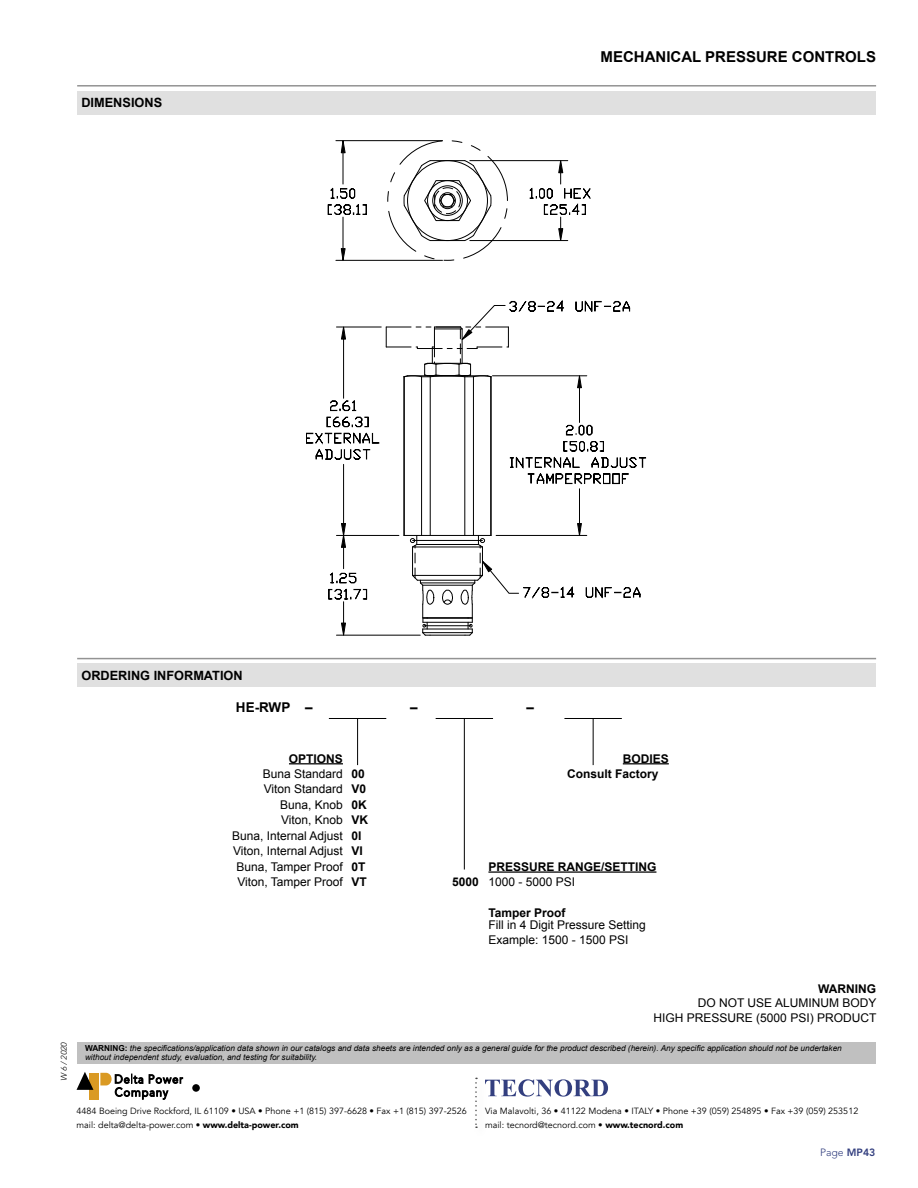
<style>
.page{position:relative;width:918px;height:1188px;background:#fff}
.page>*{position:absolute;margin:0;border:0;box-sizing:border-box;transform-origin:0 0}
.t1{font:700 15px "Arial";color:#000}
.t2{font:700 13.5px "Arial";color:#000}
.t3{font:700 12.75px "Arial";color:#000}
.t4{font:12px/14.4px "Arial";color:#000}
.t5{font:700 12px "Arial";color:#000}
.t6{font:300 10.5px "Avenir LT Std";color:#333f7f}
.t7{font:9px/13.5px "Avenir";color:#000}
.t8{font:italic 8.25px/9.9px "Arial";color:#000}
.t9{font:italic 300 8.25px "Avenir LT Std";color:#000}
.s1{font-weight:700}
.s2{font-weight:700;font-style:normal}
.s3{font-weight:900}
.s4{font-weight:800}
</style>
<div class="page">
<svg style="left:488px;top:1079px;width:120px;height:18px"></svg>
<svg style="left:475px;top:1078px;width:2px;height:50px"></svg>
<div style="left:77px;top:1043px;width:798px;height:21px;background:#c0c0c0"></div>
<div style="left:192px;top:1084px;width:8px;height:8px;background:#000;border-radius:50%"></div>
<div style="left:89px;top:1073px;width:10px;height:26px;background:#da9a23"></div>
<svg style="left:77px;top:1072px;width:16px;height:18px"></svg>
<svg style="left:100px;top:1073px;width:84px;height:27px"></svg>
<hr style="left:336px;top:535px;width:63px;height:1px;background:#000">
<hr style="left:336px;top:327px;width:45px;height:1px;background:#000">
<hr style="left:343px;top:464px;width:1px;height:60px;background:#000">
<hr style="left:343px;top:339px;width:1px;height:59px;background:#000">
<svg style="left:341px;top:326px;width:5px;height:14px"></svg>
<svg style="left:330px;top:400px;width:26px;height:11px"></svg>
<svg style="left:306px;top:417px;width:73px;height:43px"></svg>
<hr style="left:579px;top:489px;width:1px;height:35px;background:#000">
<hr style="left:579px;top:388px;width:1px;height:34px;background:#000">
<svg style="left:566px;top:425px;width:27px;height:10px"></svg>
<svg style="left:510px;top:441px;width:136px;height:43px"></svg>
<hr style="left:336px;top:140px;width:107px;height:1px;background:#000">
<hr style="left:336px;top:260px;width:107px;height:1px;background:#000">
<hr style="left:343px;top:153px;width:1px;height:31px;background:#000">
<hr style="left:343px;top:217px;width:1px;height:32px;background:#000">
<svg style="left:341px;top:140px;width:5px;height:13px"></svg>
<svg style="left:341px;top:248px;width:5px;height:13px"></svg>
<svg style="left:328px;top:188px;width:39px;height:27px"></svg>
<hr style="left:470px;top:160px;width:98px;height:1px;background:#000">
<hr style="left:470px;top:240px;width:98px;height:1px;background:#000">
<svg style="left:529px;top:160px;width:62px;height:82px"></svg>
<hr style="left:336px;top:635px;width:84px;height:1px;background:#000">
<svg style="left:330px;top:523px;width:27px;height:60px"></svg>
<svg style="left:328px;top:589px;width:39px;height:47px"></svg>
<hr style="left:423px;top:618px;width:49px;height:1px;background:#000">
<hr style="left:423px;top:622px;width:49px;height:1px;background:#000">
<svg style="left:442px;top:590px;width:11px;height:15px"></svg>
<hr style="left:423px;top:617px;width:49px;height:1px;background:#000">
<hr style="left:423px;top:629px;width:49px;height:1px;background:#000">
<hr style="left:430px;top:635px;width:35px;height:1px;background:#000">
<hr style="left:420px;top:583px;width:55px;height:1px;background:#000">
<hr style="left:423px;top:585px;width:49px;height:1px;background:#000">
<hr style="left:423px;top:632px;width:49px;height:1px;background:#000">
<hr style="left:417px;top:580px;width:61px;height:1px;background:#000">
<hr style="left:421px;top:377px;width:1px;height:158px;background:#000">
<hr style="left:404px;top:377px;width:1px;height:158px;background:#000">
<hr style="left:430px;top:377px;width:1px;height:158px;background:#000">
<hr style="left:473px;top:377px;width:1px;height:158px;background:#000">
<hr style="left:465px;top:377px;width:1px;height:158px;background:#000">
<hr style="left:491px;top:377px;width:1px;height:158px;background:#000">
<hr style="left:490px;top:377px;width:1px;height:158px;background:#000">
<svg style="left:386px;top:300px;width:244px;height:88px"></svg>
<hr style="left:404px;top:535px;width:87px;height:1px;background:#000">
<hr style="left:413px;top:575px;width:69px;height:1px;background:#000">
<hr style="left:413px;top:547px;width:69px;height:1px;background:#000">
<hr style="left:417px;top:544px;width:61px;height:1px;background:#000">
<hr style="left:413px;top:540px;width:69px;height:1px;background:#000">
<svg style="left:404px;top:160px;width:87px;height:81px"></svg>
<hr style="left:424px;top:625px;width:47px;height:1px;background:#000">
<svg style="left:461px;top:523px;width:180px;height:113px"></svg>
<svg style="left:410px;top:535px;width:24px;height:101px"></svg>
<div style="left:77px;top:91px;width:799px;height:23px;background:#e0e0e0"></div>
<hr style="left:77px;top:85px;width:799px;height:2px;background:#939393">
<div style="left:77px;top:664px;width:799px;height:23px;background:#e0e0e0"></div>
<hr style="left:77px;top:658px;width:799px;height:1px;background:#939393">
<hr style="left:329px;top:718px;width:57px;height:1px;background:#000">
<hr style="left:357px;top:718px;width:1px;height:47px;background:#000">
<hr style="left:436px;top:718px;width:57px;height:1px;background:#000">
<hr style="left:464px;top:718px;width:1px;height:152px;background:#000">
<hr style="left:564px;top:718px;width:58px;height:1px;background:#000">
<hr style="left:593px;top:718px;width:1px;height:47px;background:#000">
<hr style="left:289px;top:763px;width:54px;height:1px;background:#000">
<hr style="left:623px;top:763px;width:46px;height:1px;background:#000">
<hr style="left:488px;top:871px;width:168px;height:2px;background:#000">
<p class="t3" style="left:81px;top:94px;width:82px">DIMENSIONS</p>
<p class="t1" style="left:601px;top:47px;width:277px">MECHANICAL PRESSURE CONTROLS</p>
<p class="t3" style="left:81px;top:667px;width:163px">ORDERING INFORMATION</p>
<p class="t2" style="left:236px;top:698px;width:78px">HE-RWP –</p>
<p class="t2" style="left:410px;top:698px;width:9px">–</p>
<p class="t2" style="left:527px;top:698px;width:9px">–</p>
<p class="t5" style="left:289px;top:750px;width:56px">OPTIONS</p>
<p class="t5" style="left:623px;top:750px;width:48px">BODIES</p>
<p class="t4" style="left:263px;top:767px;width:103px">Buna Standard <span class="s1">00</span></p>
<p class="t5" style="left:567px;top:766px;width:93px">Consult Factory</p>
<p class="t4" style="left:264px;top:782px;width:104px">Viton Standard <span class="s1">V0</span></p>
<p class="t4" style="left:280px;top:798px;width:88px">Buna, Knob <span class="s1">0K</span></p>
<p class="t4" style="left:281px;top:813px;width:88px">Viton, Knob <span class="s1">VK</span></p>
<p class="t4" style="left:232px;top:829px;width:131px">Buna, Internal Adjust <span class="s1">0I</span></p>
<p class="t4" style="left:233px;top:844px;width:131px">Viton, Internal Adjust <span class="s1">VI</span></p>
<p class="t4" style="left:236px;top:860px;width:131px">Buna, Tamper Proof <span class="s1">0T</span></p>
<p class="t5" style="left:488px;top:859px;width:170px">PRESSURE RANGE/SETTING</p>
<p class="t4" style="left:237px;top:875px;width:131px">Viton, Tamper Proof <span class="s1">VT</span></p>
<p class="t4" style="left:452px;top:875px;width:124px"><span class="s1">5000</span> 1000 - 5000 PSI</p>
<p class="t5" style="left:488px;top:905px;width:79px">Tamper Proof</p>
<p class="t4" style="left:488px;top:918px;width:159px">Fill in 4 Digit Pressure Setting<br>Example: 1500 - 1500 PSI</p>
<p class="t9" style="left:59px;top:1081px;width:41px;rotate:-90deg">W 6 / 2020</p>
<p class="t5" style="left:818px;top:981px;width:59px">WARNING</p>
<p class="t4" style="left:654px;top:996px;width:224px;text-align:right">DO NOT USE ALUMINUM BODY<br>HIGH PRESSURE (5000 PSI) PRODUCT</p>
<p class="t8" style="left:85px;top:1043px;width:758px"><span class="s2">WARNING:</span> the specifications/application data shown in our catalogs and data sheets are intended only as a general guide for the product described (herein). Any specific application should not be undertaken without independent study, evaluation, and testing for suitability.</p>
<p class="t7" style="left:77px;top:1104px;width:392px">4484 Boeing Drive Rockford, IL 61109 • USA • Phone +1 (815) 397-6628 • Fax +1 (815) 397-2526 mail: delta@delta-power.com • <span class="s3">www.delta-power.com</span></p>
<p class="t7" style="left:485px;top:1104px;width:375px">Via Malavolti, 36 • 41122 Modena • ITALY • Phone +39 (059) 254895 • Fax +39 (059) 253512 mail: tecnord@tecnord.com • <span class="s3">www.tecnord.com</span></p>
<p class="t6" style="left:820px;top:1146px;width:57px">Page <span class="s4">MP43</span></p>
</div>
